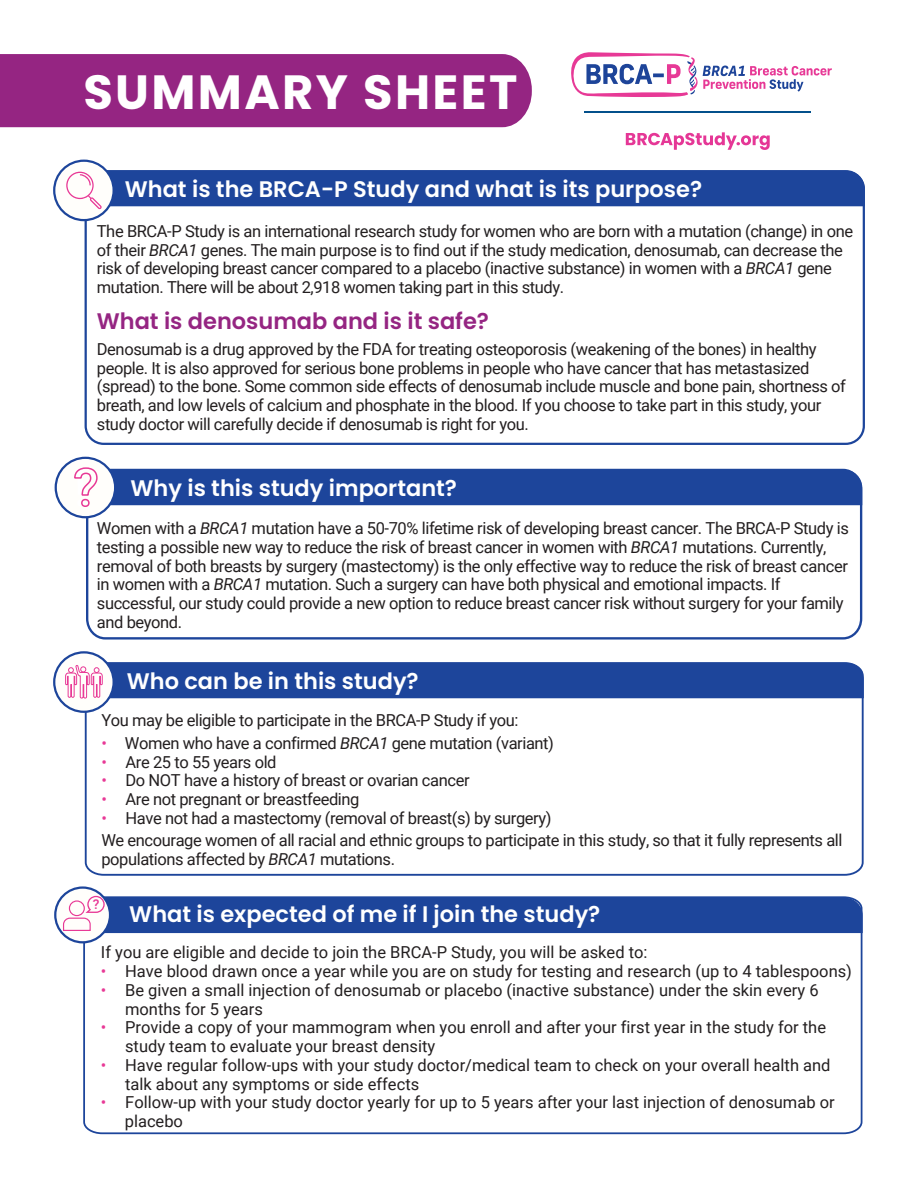
<style>
.page{position:relative;width:918px;height:1188px;background:#fff}
.page>*{position:absolute;margin:0;border:0;box-sizing:border-box;transform-origin:0 0}
.t1{font:700 48px "Poppins";letter-spacing:.05em;color:#fff}
.t2{font:600 22.5px "Poppins";color:#fff}
.t3{font:600 22.5px "Poppins";color:#952582}
.t4{font:16.5px/18.8px "Roboto";letter-spacing:-.025em;color:#231f20}
.t5{font:16.5px/18.8px "Roboto";color:#231f20}
.t6{font:500 13.5px "Roboto";color:#e83996}
.s1{font-style:italic}
.s2{color:#e83996}
</style>
<div class="page">
<div style="left:86px;top:469px;width:776px;height:171px;border:2px solid #1d459b;border-radius:19px"></div>
<div style="left:85px;top:170px;width:780px;height:275px;border:2px solid #1d459b;border-radius:18px"></div>
<svg style="left:84px;top:661px;width:780px;height:215px"></svg>
<svg style="left:54px;top:161px;width:60px;height:59px"></svg>
<div style="left:53px;top:160px;width:62px;height:61px;border:2px solid #1d459b;border-radius:50%"></div>
<svg style="left:54px;top:652px;width:60px;height:60px"></svg>
<div style="left:53px;top:651px;width:62px;height:62px;border:2px solid #1d459b;border-radius:50%"></div>
<svg style="left:65px;top:663px;width:799px;height:36px;background:#2e50a1"></svg>
<svg style="left:66px;top:171px;width:799px;height:38px;background:#385aa6"></svg>
<div style="left:0;top:54px;width:532px;height:73px;background:#952582"></div>
<div style="left:56px;top:458px;width:59px;height:59px;background:#fffefb;border-radius:50%"></div>
<div style="left:55px;top:457px;width:61px;height:61px;border:2px solid #1d459b;border-radius:50%"></div>
<svg style="left:74px;top:467px;width:788px;height:41px;background:#4060a9"></svg>
<svg style="left:82px;top:895px;width:781px;height:240px"></svg>
<svg style="left:55px;top:888px;width:55px;height:54px"></svg>
<div style="left:54px;top:886px;width:57px;height:57px;border:2px solid #1d459b;border-radius:50%"></div>
<svg style="left:63px;top:896px;width:800px;height:37px;background:#2b4fa0"></svg>
<svg style="left:571px;top:52px;width:261px;height:45px"></svg>
<svg style="left:626px;top:132px;width:144px;height:18px"></svg>
<hr style="left:585px;top:112px;width:226px;height:1px;background:#03508b">
<h1 class="t1" style="left:83px;top:64px;width:436px">SUMMARY SHEET</h1>
<h2 class="t2" style="left:125px;top:176px;width:579px">What is the BRCA-P Study and what is its purpose?</h2>
<p class="t4" style="left:97px;top:221px;width:758px">The BRCA-P Study is an international research study for women who are born with a mutation (change) in one of their <span class="s1">BRCA1</span> genes. The main purpose is to find out if the study medication, denosumab, can decrease the risk of developing breast cancer compared to a placebo (inactive substance) in women with a <span class="s1">BRCA1</span> gene mutation. There will be about 2,918 women taking part in this study.</p>
<h2 class="t3" style="left:97px;top:308px;width:394px">What is denosumab and is it safe?</h2>
<p class="t4" style="left:97px;top:339px;width:751px">Denosumab is a drug approved by the FDA for treating osteoporosis (weakening of the bones) in healthy people. It is also approved for serious bone problems in people who have cancer that has metastasized (spread) to the bone. Some common side effects of denosumab include muscle and bone pain, shortness of breath, and low levels of calcium and phosphate in the blood. If you choose to take part in this study, your study doctor will carefully decide if denosumab is right for you.</p>
<h2 class="t2" style="left:131px;top:475px;width:328px">Why is this study important?</h2>
<p class="t4" style="left:97px;top:518px;width:754px">Women with a <span class="s1">BRCA1</span> mutation have a 50-70% lifetime risk of developing breast cancer. The BRCA-P Study is testing a possible new way to reduce the risk of breast cancer in women with <span class="s1">BRCA1</span> mutations. Currently, removal of both breasts by surgery (mastectomy) is the only effective way to reduce the risk of breast cancer in women with a <span class="s1">BRCA1</span> mutation. Such a surgery can have both physical and emotional impacts. If successful, our study could provide a new option to reduce breast cancer risk without surgery for your family and beyond.</p>
<h2 class="t2" style="left:127px;top:668px;width:293px">Who can be in this study?</h2>
<p class="t4" style="left:101px;top:711px;width:419px">You may be eligible to participate in the BRCA-P Study if you:</p>
<p class="t4" style="left:101px;top:733px;width:454px"><span class="s2">•</span> Women who have a confirmed <span class="s1">BRCA1</span> gene mutation (variant)</p>
<p class="t4" style="left:101px;top:752px;width:177px"><span class="s2">•</span> Are 25 to 55 years old</p>
<p class="t4" style="left:101px;top:771px;width:370px"><span class="s2">•</span> Do NOT have a history of breast or ovarian cancer</p>
<p class="t4" style="left:101px;top:789px;width:260px"><span class="s2">•</span> Are not pregnant or breastfeeding</p>
<p class="t4" style="left:101px;top:806px;width:743px;line-height:22.5px"><span class="s2">•</span> Have not had a mastectomy (removal of breast(s) by surgery)<br>We encourage women of all racial and ethnic groups to participate in this study, so that it fully represents all</p>
<p class="t4" style="left:101px;top:849px;width:295px">populations affected by <span class="s1">BRCA1</span> mutations.</p>
<p class="t6" style="left:93px;top:895px;width:8px">?</p>
<h2 class="t2" style="left:129px;top:901px;width:473px">What is expected of me if I join the study?</h2>
<p class="t5" style="left:101px;top:943px;width:548px">If you are eligible and decide to join the BRCA-P Study, you will be asked to:</p>
<p class="t5" style="left:101px;top:961px;width:753px"><span class="s2">•</span> Have blood drawn once a year while you are on study for testing and research (up to 4 tablespoons)</p>
<p class="t5" style="left:125px;top:980px;width:695px;text-indent:-24px"><span class="s2">•</span> Be given a small injection of denosumab or placebo (inactive substance) under the skin every 6 months for 5 years</p>
<p class="t5" style="left:125px;top:1018px;width:703px;text-indent:-24px"><span class="s2">•</span> Provide a copy of your mammogram when you enroll and after your first year in the study for the study team to evaluate your breast density</p>
<p class="t5" style="left:125px;top:1055px;width:707px;text-indent:-24px"><span class="s2">•</span> Have regular follow-ups with your study doctor/medical team to check on your overall health and talk about any symptoms or side effects</p>
<p class="t5" style="left:125px;top:1093px;width:711px;text-indent:-24px"><span class="s2">•</span> Follow-up with your study doctor yearly for up to 5 years after your last injection of denosumab or placebo</p>
</div>
